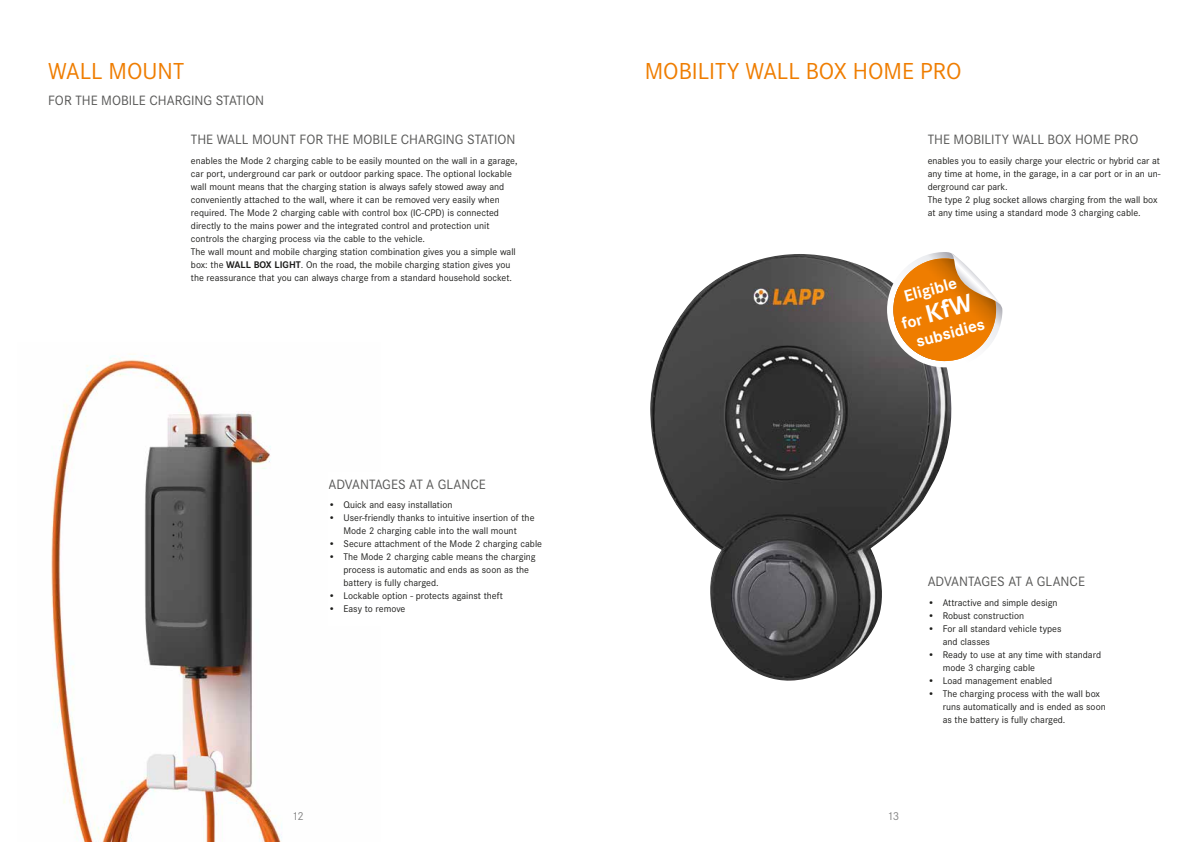
<style>
.page{position:relative;width:1191px;height:842px;background:#fff}
.page>*{position:absolute;margin:0;border:0;box-sizing:border-box;transform-origin:0 0}
.t1{font:24px "Corporate STOT";color:#ef7d00}
.t2{font:700 17px/26px "Corporate STOT";color:#fff;text-align:center}
.t3{font:14px "Corporate STOT";color:#575756}
.t4{font:12px "Corporate STOT";color:#878787}
.t5{font:10px/13px "Corporate STOT";color:#1d1d1b}
.s1{font-weight:700}
.s2{font-size:26px}
</style>
<div class="page">
<img style="left:51px;top:354px;width:231px;height:488px">
<img style="left:650px;top:254px;width:301px;height:427px">
<svg style="left:887px;top:252px;width:114px;height:115px"></svg>
<h1 class="t1" style="left:48px;top:58px;width:137px">WALL MOUNT</h1>
<h3 class="t3" style="left:48px;top:93px;width:217px">FOR THE MOBILE CHARGING STATION</h3>
<h3 class="t3" style="left:191px;top:132px;width:326px">THE WALL MOUNT FOR THE MOBILE CHARGING STATION</h3>
<p class="t5" style="left:191px;top:154px;width:328px">enables the Mode 2 charging cable to be easily mounted on the wall in a garage, car port, underground car park or outdoor parking space. The optional lockable wall mount means that the charging station is always safely stowed away and conveniently attached to the wall, where it can be removed very easily when required. The Mode 2 charging cable with control box (IC-CPD) is connected directly to the mains power and the integrated control and protection unit controls the charging process via the cable to the vehicle.<br>The wall mount and mobile charging station combination gives you a simple wall box: the <span class="s1">WALL BOX LIGHT</span>. On the road, the mobile charging station gives you the reassurance that you can always charge from a standard household socket.</p>
<h3 class="t3" style="left:328px;top:476px;width:159px">ADVANTAGES AT A GLANCE</h3>
<p class="t5" style="left:328px;top:499px;width:125px">• Quick and easy installation</p>
<p class="t5" style="left:328px;top:512px;width:207px;text-align:center">• User-friendly thanks to intuitive insertion of the<br>Mode 2 charging cable into the wall mount</p>
<p class="t5" style="left:328px;top:538px;width:215px">• Secure attachment of the Mode 2 charging cable</p>
<p class="t5" style="left:343px;top:551px;width:194px;text-indent:-15px">• The Mode 2 charging cable means the charging process is automatic and ends as soon as the battery is fully charged.</p>
<p class="t5" style="left:328px;top:590px;width:176px">• Lockable option - protects against theft</p>
<p class="t5" style="left:328px;top:603px;width:78px">• Easy to remove</p>
<h1 class="t1" style="left:645px;top:58px;width:318px">MOBILITY WALL BOX HOME PRO</h1>
<h3 class="t3" style="left:927px;top:132px;width:212px">THE MOBILITY WALL BOX HOME PRO</h3>
<p class="t5" style="left:927px;top:154px;width:234px">enables you to easily charge your electric or hybrid car at any time at home, in the garage, in a car port or in an un&shy;derground car park.<br>The type 2 plug socket allows charging from the wall box at any time using a standard mode 3 charging cable.</p>
<h2 class="t2" style="left:892px;top:287px;width:74px;rotate:-15deg">Eligible for <span class="s2">KfW</span></h2>
<h2 class="t2" style="left:913px;top:330px;width:72px;rotate:-15deg">subsidies</h2>
<h3 class="t3" style="left:927px;top:574px;width:159px">ADVANTAGES AT A GLANCE</h3>
<p class="t5" style="left:927px;top:596px;width:131px">• Attractive and simple design</p>
<p class="t5" style="left:927px;top:609px;width:98px">• Robust construction</p>
<p class="t5" style="left:942px;top:622px;width:120px;text-indent:-15px">• For all standard vehicle types and classes</p>
<p class="t5" style="left:942px;top:648px;width:160px;text-indent:-15px">• Ready to use at any time with standard mode 3 charging cable</p>
<p class="t5" style="left:927px;top:674px;width:126px">• Load management enabled</p>
<p class="t5" style="left:942px;top:687px;width:164px;text-indent:-15px">• The charging process with the wall box runs automatically and is ended as soon as the battery is fully charged.</p>
<p class="t4" style="left:292px;top:810px;width:14px">12</p>
<p class="t4" style="left:887px;top:810px;width:14px">13</p>
</div>
